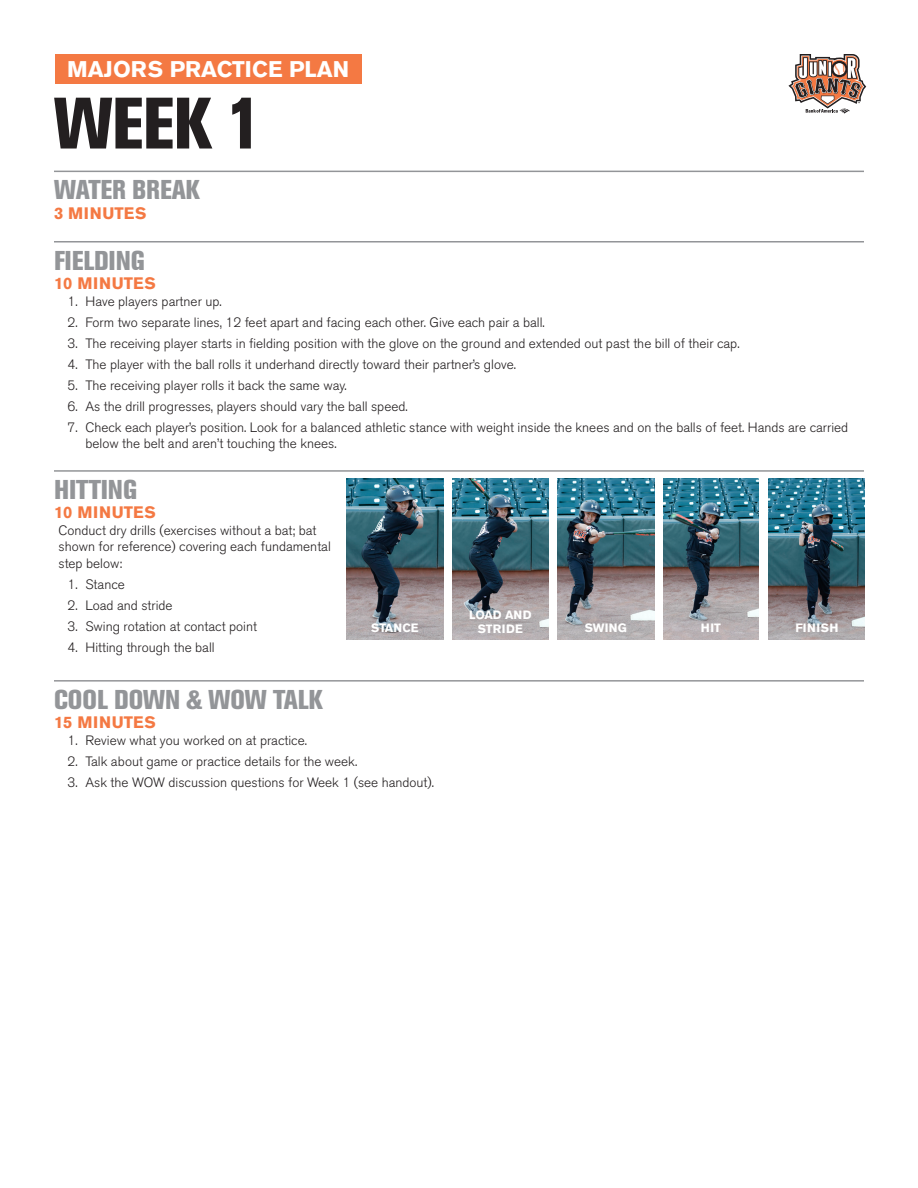
<style>
.page{position:relative;width:918px;height:1188px;background:#fff}
.page>*{position:absolute;margin:0;border:0;box-sizing:border-box;transform-origin:0 0}
.Top_headline{font:800 condensed 72px "Akzidenz Grotesk BE";color:#231f20}
.Rule_above_headline{font:800 condensed 27px "Akzidenz Grotesk BE";letter-spacing:-.005em;color:#939598}
.t1{font:700 22.5px "Akzidenz Grotesk BE";color:#fff}
.MINUTES{font:700 16.5px "Akzidenz Grotesk BE";letter-spacing:.04em;color:#f47943}
.No__tasks{font:300 13.5px/16.5px "Akzidenz Grotesk BE";color:#231f20}
.t2{font:700 12px/14.4px "Akzidenz Grotesk BE";color:#fff;text-align:center}
</style>
<div class="page">
<svg style="left:788px;top:54px;width:78px;height:60px"></svg>
<div style="left:55px;top:54px;width:307px;height:29px;background:#f47943"></div>
<hr style="left:54px;top:241px;width:810px;height:2px;background:#939598">
<hr style="left:54px;top:171px;width:810px;height:1px;background:#939598">
<hr style="left:54px;top:680px;width:810px;height:2px;background:#939598">
<hr style="left:54px;top:470px;width:810px;height:2px;background:#939598">
<img style="left:663px;top:479px;width:96px;height:161px">
<img style="left:347px;top:479px;width:96px;height:160px">
<img style="left:452px;top:478px;width:97px;height:161px">
<img style="left:558px;top:479px;width:96px;height:161px">
<img style="left:769px;top:479px;width:96px;height:161px">
<p class="t1" style="left:67px;top:56px;width:283px">MAJORS PRACTICE PLAN</p>
<p class="Top_headline" style="left:54px;top:82px;width:210px">WEEK 1</p>
<p class="Rule_above_headline" style="left:54px;top:174px;width:147px">WATER BREAK</p>
<p class="MINUTES" style="left:54px;top:204px;width:94px">3 MINUTES</p>
<p class="Rule_above_headline" style="left:54px;top:244px;width:92px">FIELDING</p>
<p class="MINUTES" style="left:54px;top:274px;width:103px">10 MINUTES</p>
<p class="No__tasks" style="left:68px;top:293px;width:156px">1. Have players partner up.</p>
<p class="No__tasks" style="left:68px;top:314px;width:479px">2. Form two separate lines, 12 feet apart and facing each other. Give each pair a ball.</p>
<p class="No__tasks" style="left:68px;top:335px;width:674px">3. The receiving player starts in fielding position with the glove on the ground and extended out past the bill of their cap.</p>
<p class="No__tasks" style="left:68px;top:356px;width:450px">4. The player with the ball rolls it underhand directly toward their partner’s glove.</p>
<p class="No__tasks" style="left:68px;top:377px;width:281px">5. The receiving player rolls it back the same way.</p>
<p class="No__tasks" style="left:68px;top:398px;width:342px">6. As the drill progresses, players should vary the ball speed.</p>
<p class="No__tasks" style="left:86px;top:419px;width:764px;text-indent:-18px">7. Check each player’s position. Look for a balanced athletic stance with weight inside the knees and on the balls of feet. Hands are carried below the belt and aren’t touching the knees.</p>
<p class="Rule_above_headline" style="left:54px;top:474px;width:85px">HITTING</p>
<p class="MINUTES" style="left:54px;top:503px;width:103px">10 MINUTES</p>
<p class="No__tasks" style="left:58px;top:522px;width:274px">Conduct dry drills (exercises without a bat; bat shown for reference) covering each fundamental step below:</p>
<p class="No__tasks" style="left:68px;top:576px;width:59px">1. Stance</p>
<p class="No__tasks" style="left:68px;top:597px;width:107px">2. Load and stride</p>
<p class="No__tasks" style="left:68px;top:618px;width:191px">3. Swing rotation at contact point</p>
<p class="No__tasks" style="left:68px;top:639px;width:149px">4. Hitting through the ball</p>
<p class="t2" style="left:371px;top:621px;width:49px">STANCE</p>
<p class="Rule_above_headline" style="left:54px;top:684px;width:270px">COOL DOWN &amp; WOW TALK</p>
<p class="MINUTES" style="left:54px;top:713px;width:103px">15 MINUTES</p>
<p class="No__tasks" style="left:68px;top:732px;width:241px">1. Review what you worked on at practice.</p>
<p class="No__tasks" style="left:68px;top:753px;width:291px">2. Talk about game or practice details for the week.</p>
<p class="No__tasks" style="left:68px;top:774px;width:368px">3. Ask the WOW discussion questions for Week 1 (see handout).</p>
<p class="t2" style="left:469px;top:608px;width:64px">LOAD AND<br>STRIDE</p>
<p class="t2" style="left:585px;top:621px;width:44px">SWING</p>
<p class="t2" style="left:701px;top:621px;width:22px">HIT</p>
<p class="t2" style="left:795px;top:621px;width:45px">FINISH</p>
</div>
